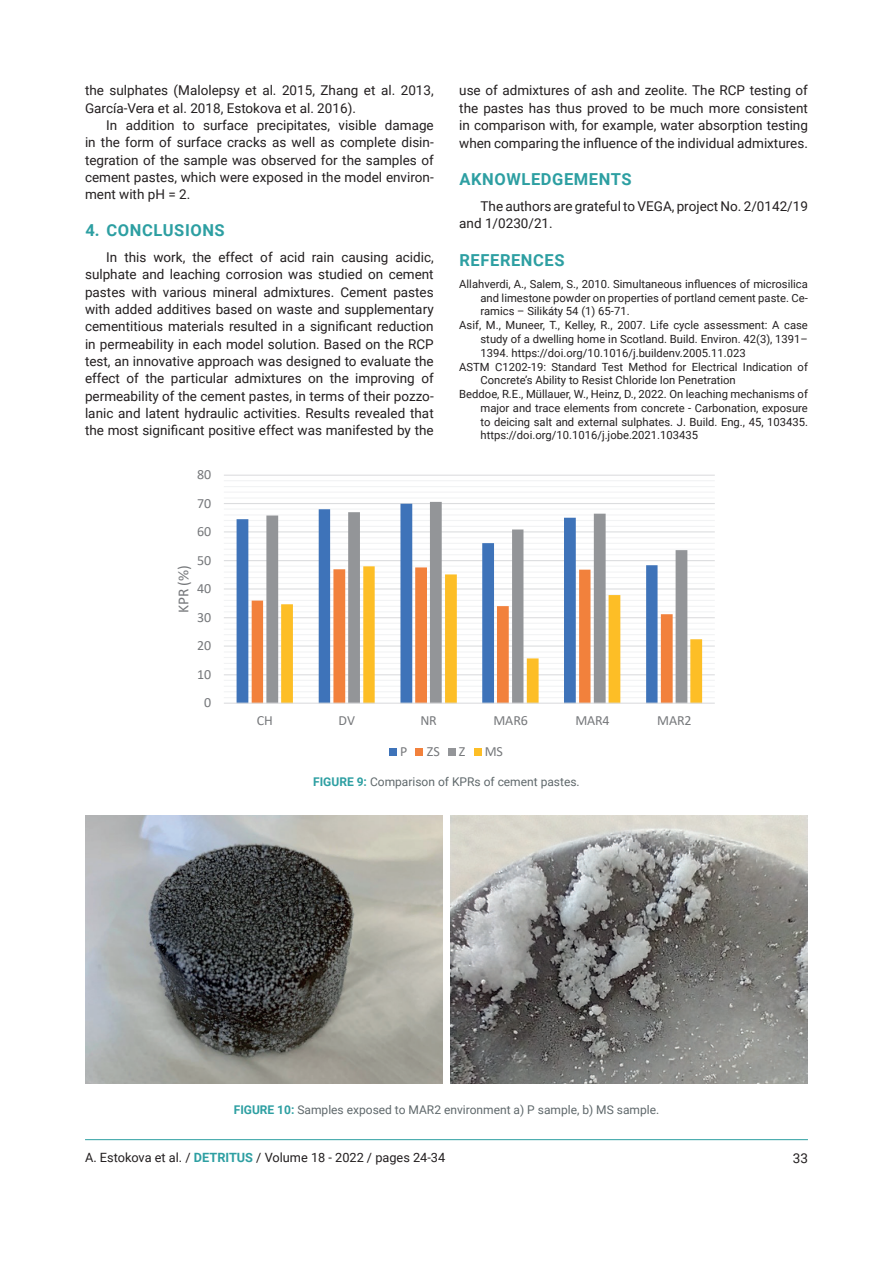
<style>
.page{position:relative;width:893px;height:1263px;background:#fff}
.page>*{position:absolute;margin:0;border:0;box-sizing:border-box;transform-origin:0 0}
.t1{font:700 16.5px "Roboto";letter-spacing:.035em;color:#2d9fa2}
.t2{font:15.45px "Calibri";color:#76787b}
.t3{font:14.1px "Calibri";color:#76787b}
.t4{font:13.95px "Calibri";letter-spacing:-.005em;color:#76787b}
.t5{font:13.5px/17.4px "Roboto";color:#231f20;text-align:justify}
.t6{font:12.75px "Roboto";color:#231f20}
.t7{font:12px "Roboto";color:#5f686b}
.t8{font:11.25px "Roboto";color:#231f20}
.s1{font-weight:700;color:#2d9fa2}
</style>
<div class="page">
<hr style="left:85px;top:1139px;width:723px;height:1px;background:#2d9fa2">
<hr style="left:224px;top:697px;width:491px;height:1px;background:#f2f3f4">
<hr style="left:224px;top:691px;width:491px;height:1px;background:#f2f3f4">
<hr style="left:224px;top:686px;width:491px;height:1px;background:#f2f3f4">
<hr style="left:224px;top:680px;width:491px;height:1px;background:#f2f3f4">
<hr style="left:224px;top:668px;width:491px;height:1px;background:#f2f3f4">
<hr style="left:224px;top:663px;width:491px;height:1px;background:#f2f3f4">
<hr style="left:224px;top:657px;width:491px;height:1px;background:#f2f3f4">
<hr style="left:224px;top:651px;width:491px;height:1px;background:#f2f3f4">
<hr style="left:224px;top:640px;width:491px;height:1px;background:#f2f3f4">
<hr style="left:224px;top:634px;width:491px;height:1px;background:#f2f3f4">
<hr style="left:224px;top:629px;width:491px;height:1px;background:#f2f3f4">
<hr style="left:224px;top:623px;width:491px;height:1px;background:#f2f3f4">
<hr style="left:224px;top:611px;width:491px;height:1px;background:#f2f3f4">
<hr style="left:224px;top:606px;width:491px;height:1px;background:#f2f3f4">
<hr style="left:224px;top:600px;width:491px;height:1px;background:#f2f3f4">
<hr style="left:224px;top:594px;width:491px;height:1px;background:#f2f3f4">
<hr style="left:224px;top:583px;width:491px;height:1px;background:#f2f3f4">
<hr style="left:224px;top:577px;width:491px;height:1px;background:#f2f3f4">
<hr style="left:224px;top:571px;width:491px;height:2px;background:#f2f3f4">
<hr style="left:224px;top:566px;width:491px;height:1px;background:#f2f3f4">
<hr style="left:224px;top:554px;width:491px;height:1px;background:#f2f3f4">
<hr style="left:224px;top:549px;width:491px;height:1px;background:#f2f3f4">
<hr style="left:224px;top:543px;width:491px;height:1px;background:#f2f3f4">
<hr style="left:224px;top:537px;width:491px;height:1px;background:#f2f3f4">
<hr style="left:224px;top:526px;width:491px;height:1px;background:#f2f3f4">
<hr style="left:224px;top:520px;width:491px;height:1px;background:#f2f3f4">
<hr style="left:224px;top:514px;width:491px;height:1px;background:#f2f3f4">
<hr style="left:224px;top:508px;width:491px;height:2px;background:#f2f3f4">
<hr style="left:224px;top:497px;width:491px;height:2px;background:#f2f3f4">
<hr style="left:224px;top:492px;width:491px;height:1px;background:#f2f3f4">
<hr style="left:224px;top:486px;width:491px;height:1px;background:#f2f3f4">
<hr style="left:224px;top:480px;width:491px;height:1px;background:#f2f3f4">
<hr style="left:224px;top:674px;width:491px;height:1px;background:#dcdddf">
<hr style="left:224px;top:645px;width:491px;height:2px;background:#dcdddf">
<hr style="left:224px;top:617px;width:491px;height:1px;background:#dcdddf">
<hr style="left:224px;top:588px;width:491px;height:1px;background:#dcdddf">
<hr style="left:224px;top:560px;width:491px;height:1px;background:#dcdddf">
<hr style="left:224px;top:531px;width:491px;height:1px;background:#dcdddf">
<hr style="left:224px;top:503px;width:491px;height:1px;background:#dcdddf">
<hr style="left:224px;top:475px;width:491px;height:1px;background:#dcdddf">
<svg style="left:237px;top:519px;width:29px;height:184px;fill:#3e73b9"></svg>
<svg style="left:252px;top:567px;width:14px;height:136px;fill:#f2813c"></svg>
<svg style="left:266px;top:502px;width:421px;height:201px"></svg>
<svg style="left:281px;top:566px;width:421px;height:137px"></svg>
<hr style="left:224px;top:703px;width:491px;height:1px;background:#dcdddf">
<div style="left:389px;top:748px;width:8px;height:8px;background:#3e73b9"></div>
<div style="left:416px;top:748px;width:7px;height:8px;background:#f2813c"></div>
<div style="left:448px;top:748px;width:7px;height:8px;background:#939598"></div>
<div style="left:474px;top:748px;width:7px;height:8px;background:#fdbe26"></div>
<img style="left:85px;top:816px;width:357px;height:268px">
<img style="left:451px;top:816px;width:357px;height:268px">
<p class="t5" style="left:85px;top:81px;width:350px">the sulphates (Malolepsy et al. 2015, Zhang et al. 2013,<br>García-Vera et al. 2018, Estokova et al. 2016).</p>
<p class="t5" style="left:85px;top:116px;width:350px;text-indent:21px">In addition to surface precipitates, visible damage in the form of surface cracks as well as complete disin&shy;tegration of the sample was observed for the samples of cement pastes, which were exposed in the model environ&shy;ment with pH = 2.</p>
<p class="t1" style="left:85px;top:219px;width:141px">4. CONCLUSIONS</p>
<p class="t5" style="left:85px;top:248px;width:350px;text-indent:21px">In this work, the effect of acid rain causing acidic, sulphate and leaching corrosion was studied on cement pastes with various mineral admixtures. Cement pastes with added additives based on waste and supplementary cementitious materials resulted in a significant reduction in permeability in each model solution. Based on the RCP test, an innovative approach was designed to evaluate the effect of the particular admixtures on the improving of permeability of the cement pastes, in terms of their pozzo&shy;lanic and latent hydraulic activities. Results revealed that the most significant positive effect was manifested by the</p>
<p class="t4" style="left:197px;top:465px;width:16px">80</p>
<p class="t4" style="left:197px;top:493px;width:16px">70</p>
<p class="t4" style="left:197px;top:522px;width:16px">60</p>
<p class="t3" style="left:197px;top:550px;width:16px">50</p>
<p class="t2" style="left:173px;top:613px;width:50px;rotate:-90deg">KPR (%)</p>
<p class="t4" style="left:197px;top:579px;width:16px">40</p>
<p class="t4" style="left:197px;top:607px;width:16px">30</p>
<p class="t4" style="left:197px;top:636px;width:16px">20</p>
<p class="t4" style="left:197px;top:665px;width:16px">10</p>
<p class="t4" style="left:204px;top:693px;width:9px">0</p>
<p class="t5" style="left:459px;top:81px;width:350px">use of admixtures of ash and zeolite. The RCP testing of the pastes has thus proved to be much more consistent in comparison with, for example, water absorption testing when comparing the influence of the individual admixtures.</p>
<p class="t1" style="left:460px;top:167px;width:174px">AKNOWLEDGEMENTS</p>
<p class="t5" style="left:459px;top:197px;width:350px;text-indent:21px">The authors are grateful to VEGA, project No. 2/0142/19 and 1/0230/21.</p>
<p class="t1" style="left:460px;top:248px;width:107px">REFERENCES</p>
<p class="t8" style="left:459px;top:276px;width:350px">Allahverdi, A., Salem, S., 2010. Simultaneous influences of microsilica</p>
<p class="t8" style="left:480px;top:290px;width:329px">and limestone powder on properties of portland cement paste. Ce-</p>
<p class="t8" style="left:480px;top:303px;width:151px">ramics – Silikáty 54 (1) 65-71.</p>
<p class="t8" style="left:459px;top:317px;width:350px">Asif, M., Muneer, T., Kelley, R., 2007. Life cycle assessment: A case</p>
<p class="t8" style="left:480px;top:331px;width:329px">study of a dwelling home in Scotland. Build. Environ. 42(3), 1391–</p>
<p class="t8" style="left:480px;top:345px;width:267px">1394. https://doi.org/10.1016/j.buildenv.2005.11.023</p>
<p class="t8" style="left:459px;top:359px;width:350px">ASTM C1202-19: Standard Test Method for Electrical Indication of</p>
<p class="t8" style="left:480px;top:372px;width:257px">Concrete’s Ability to Resist Chloride Ion Penetration</p>
<p class="t8" style="left:459px;top:386px;width:350px">Beddoe, R.E., Müllauer, W., Heinz, D., 2022. On leaching mechanisms of</p>
<p class="t8" style="left:480px;top:400px;width:329px">major and trace elements from concrete - Carbonation, exposure</p>
<p class="t8" style="left:480px;top:414px;width:329px">to deicing salt and external sulphates. J. Build. Eng., 45, 103435.</p>
<p class="t8" style="left:480px;top:427px;width:219px">https://doi.org/10.1016/j.jobe.2021.103435</p>
<p class="t4" style="left:257px;top:711px;width:18px">CH</p>
<p class="t4" style="left:339px;top:711px;width:18px">DV</p>
<p class="t4" style="left:420px;top:711px;width:18px">NR</p>
<p class="t4" style="left:493px;top:711px;width:36px">MAR6</p>
<p class="t4" style="left:575px;top:711px;width:36px">MAR4</p>
<p class="t4" style="left:657px;top:711px;width:36px">MAR2</p>
<p class="t4" style="left:400px;top:742px;width:9px">P</p>
<p class="t4" style="left:427px;top:742px;width:15px">ZS</p>
<p class="t4" style="left:459px;top:742px;width:8px">Z</p>
<p class="t4" style="left:485px;top:742px;width:20px">MS</p>
<p class="t7" style="left:313px;top:773px;width:268px"><span class="s1">FIGURE 9:</span> Comparison of KPRs of cement pastes.</p>
<p class="t7" style="left:234px;top:1101px;width:427px"><span class="s1">FIGURE 10:</span> Samples exposed to MAR2 environment a) P sample, b) MS sample.</p>
<p class="t6" style="left:85px;top:1148px;width:362px">A. Estokova et al. / <span class="s1">DETRITUS</span> / Volume 18 - 2022 / pages 24-34</p>
<p class="t5" style="left:793px;top:1148px;width:17px">33</p>
</div>
